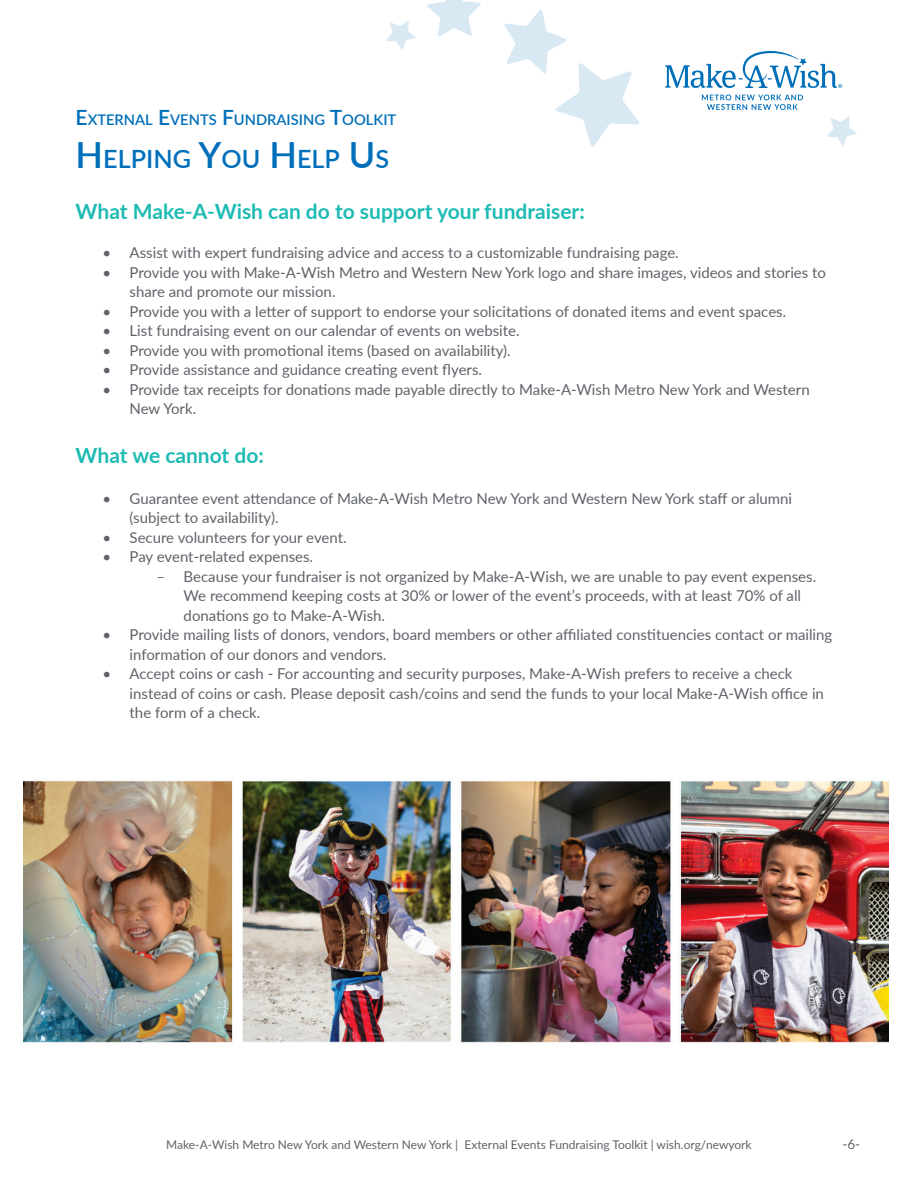
<style>
.page{position:relative;width:918px;height:1188px;background:#fff}
.page>*{position:absolute;margin:0;border:0;box-sizing:border-box;transform-origin:0 0}
.t1{font:600 25.2px "Lato";color:#006fba}
.t2{font:700 21px "Lato";color:#1dbbb3}
.t3{font:15px/19.5px "Lato";color:#5f6369}
.t4{font:600 14.7px "Lato";color:#006fba}
.t5{font:13.5px "Lato";color:#5f6369}
.t6{font:12px "Lato";color:#5f6369}
.s1{font-size:21px}
.s2{font-size:36px}
</style>
<div class="page">
<img style="left:23px;top:780px;width:865px;height:263px">
<svg style="left:504px;top:9px;width:135px;height:138px"></svg>
<svg style="left:827px;top:117px;width:30px;height:29px"></svg>
<svg style="left:427px;top:0;width:54px;height:37px"></svg>
<svg style="left:386px;top:21px;width:30px;height:29px"></svg>
<svg style="left:702px;top:95px;width:101px;height:15px"></svg>
<svg style="left:665px;top:51px;width:177px;height:37px"></svg>
<p class="t4" style="left:76px;top:109px;width:322px"><span class="s1">E</span>XTERNAL <span class="s1">E</span>VENTS <span class="s1">F</span>UNDRAISING <span class="s1">T</span>OOLKIT</p>
<h1 class="t1" style="left:76px;top:141px;width:315px"><span class="s2">H</span>ELPING <span class="s2">Y</span>OU <span class="s2">H</span>ELP <span class="s2">U</span>S</h1>
<h2 class="t2" style="left:76px;top:196px;width:511px">What Make-A-Wish can do to support your fundraiser:</h2>
<p class="t3" style="left:103px;top:243px;width:578px">• Assist with expert fundraising advice and access to a customizable fundraising page.</p>
<p class="t3" style="left:130px;top:262px;width:698px;text-indent:-27px">• Provide you with Make-A-Wish Metro and Western New York logo and share images, videos and stories to share and promote our mission.</p>
<p class="t3" style="left:103px;top:301px;width:685px">• Provide you with a letter of support to endorse your solicitations of donated items and event spaces.</p>
<p class="t3" style="left:103px;top:321px;width:419px">• List fundraising event on our calendar of events on website.</p>
<p class="t3" style="left:103px;top:340px;width:410px">• Provide you with promotional items (based on availability).</p>
<p class="t3" style="left:103px;top:360px;width:381px">• Provide assistance and guidance creating event flyers.</p>
<p class="t3" style="left:130px;top:379px;width:682px;text-indent:-27px">• Provide tax receipts for donations made payable directly to Make-A-Wish Metro New York and Western<br>New York.</p>
<h2 class="t2" style="left:76px;top:440px;width:190px">What we cannot do:</h2>
<p class="t3" style="left:130px;top:488px;width:664px;text-indent:-27px">• Guarantee event attendance of Make-A-Wish Metro New York and Western New York staff or alumni (subject to availability).</p>
<p class="t3" style="left:103px;top:527px;width:246px">• Secure volunteers for your event.</p>
<p class="t3" style="left:103px;top:546px;width:212px">• Pay event-related expenses.</p>
<p class="t3" style="left:184px;top:566px;width:634px;text-indent:-27px">– Because your fundraiser is not organized by Make-A-Wish, we are unable to pay event expenses.<br>We recommend keeping costs at 30% or lower of the event’s proceeds, with at least 70% of all donations go to Make-A-Wish.</p>
<p class="t3" style="left:130px;top:624px;width:704px;text-indent:-27px">• Provide mailing lists of donors, vendors, board members or other affiliated constituencies contact or mailing information of our donors and vendors.</p>
<p class="t3" style="left:130px;top:663px;width:696px;text-indent:-27px">• Accept coins or cash - For accounting and security purposes, Make-A-Wish prefers to receive a check instead of coins or cash. Please deposit cash/coins and send the funds to your local Make-A-Wish office in the form of a check.</p>
<p class="t6" style="left:166px;top:1136px;width:587px">Make-A-Wish Metro New York and Western New York | External Events Fundraising Toolkit | wish.org/newyork</p>
<p class="t5" style="left:842px;top:1135px;width:19px">-6-</p>
</div>
